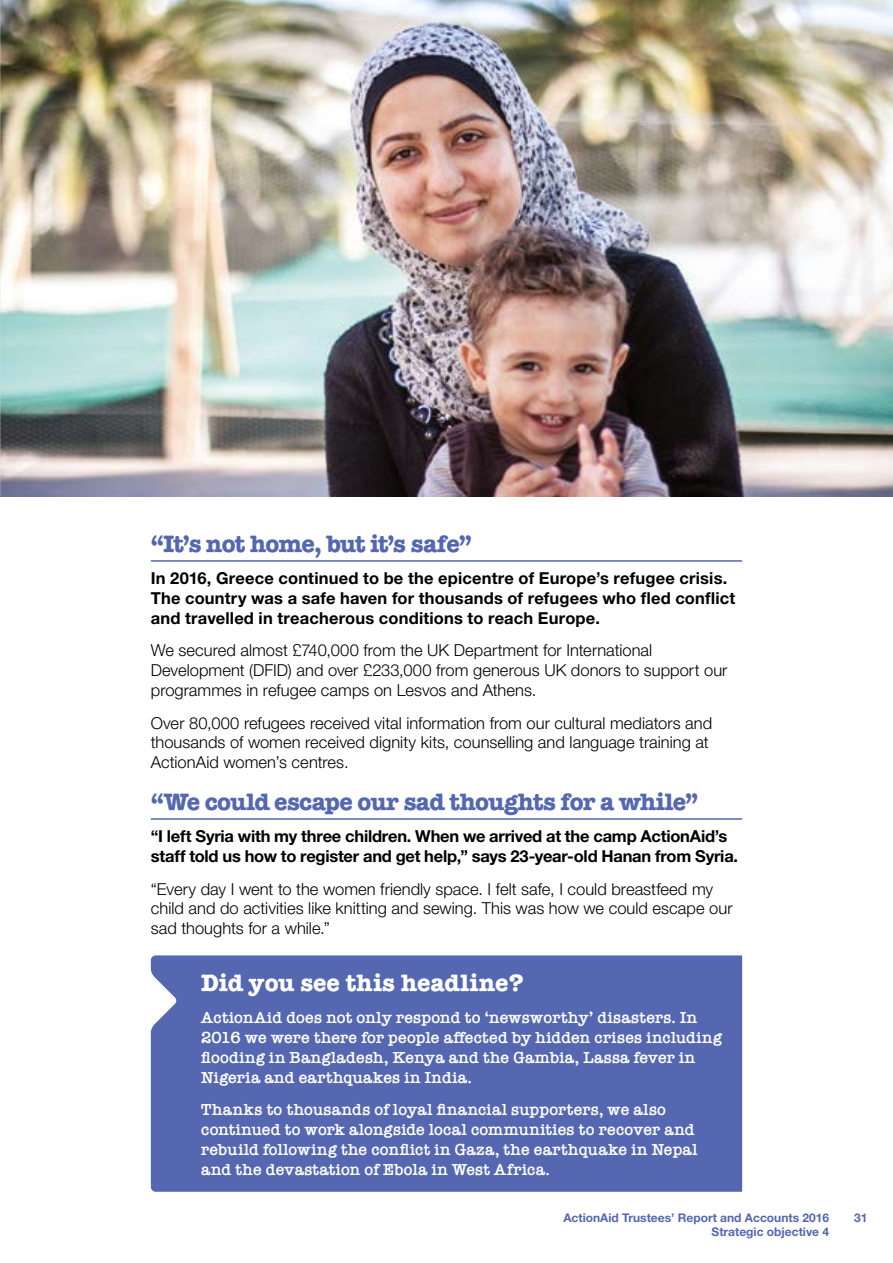
<style>
.page{position:relative;width:893px;height:1263px;background:#fff}
.page>*{position:absolute;margin:0;border:0;box-sizing:border-box;transform-origin:0 0}
.t1{font:700 24px "American Typewriter";letter-spacing:-.03em;color:#5467b0}
.t2{font:700 24px "American Typewriter";color:#fff}
.t3{font:300 16.5px/19.8px "Helvetica Neue LT Pro";color:#000}
.t4{font:600 16.5px/19.8px "American Typewriter";letter-spacing:.01em;color:#fff}
.t5{font:700 16.5px/19.8px "Helvetica Neue LT Pro";letter-spacing:.005em;color:#000}
.t6{font:700 16.5px/19.8px "Helvetica Neue LT Pro";letter-spacing:-.015em;color:#000}
.t7{font:700 12px "Helvetica Neue LT Pro";color:#5467b0}
</style>
<div class="page">
<div style="left:151px;top:955px;width:591px;height:237px;background:#5467b0"></div>
<img style="left:0;top:0;width:893px;height:496px">
<hr style="left:151px;top:560px;width:591px;height:2px;background:#5467b0">
<hr style="left:151px;top:818px;width:591px;height:2px;background:#5467b0">
<h1 class="t1" style="left:151px;top:529px;width:323px">“It’s not home, but it’s safe”</h1>
<p class="t5" style="left:151px;top:568px;width:586px">In 2016, Greece continued to be the epicentre of Europe’s refugee crisis.<br>The country was a safe haven for thousands of refugees who fled conflict and travelled in treacherous conditions to reach Europe.</p>
<p class="t3" style="left:151px;top:640px;width:578px">We secured almost £740,000 from the UK Department for International<br>Development (DFID) and over £233,000 from generous UK donors to support our programmes in refugee camps on Lesvos and Athens.</p>
<p class="t3" style="left:151px;top:712px;width:563px">Over 80,000 refugees received vital information from our cultural mediators and thousands of women received dignity kits, counselling and language training at<br>ActionAid women’s centres.</p>
<h1 class="t1" style="left:151px;top:787px;width:549px">“We could escape our sad thoughts for a while”</h1>
<p class="t6" style="left:151px;top:826px;width:589px">“I left Syria with my three children. When we arrived at the camp ActionAid’s staff told us how to register and get help,” says 23-year-old Hanan from Syria.</p>
<p class="t3" style="left:151px;top:878px;width:583px">“Every day I went to the women friendly space. I felt safe, I could breastfeed my child and do activities like knitting and sewing. This was how we could escape our sad thoughts for a while.”</p>
<h1 class="t2" style="left:201px;top:968px;width:325px">Did you see this headline?</h1>
<p class="t4" style="left:201px;top:1007px;width:522px">ActionAid does not only respond to ‘newsworthy’ disasters. In 2016 we were there for people affected by hidden crises including flooding in Bangladesh, Kenya and the Gambia, Lassa fever in Nigeria and earthquakes in India.</p>
<p class="t4" style="left:201px;top:1099px;width:498px">Thanks to thousands of loyal financial supporters, we also continued to work alongside local communities to recover and rebuild following the conflict in Gaza, the earthquake in Nepal and the devastation of Ebola in West Africa.</p>
<p class="t7" style="left:563px;top:1210px;width:267px">ActionAid Trustees’ Report and Accounts 2016</p>
<p class="t7" style="left:854px;top:1210px;width:15px">31</p>
<p class="t7" style="left:712px;top:1224px;width:119px">Strategic objective 4</p>
</div>
